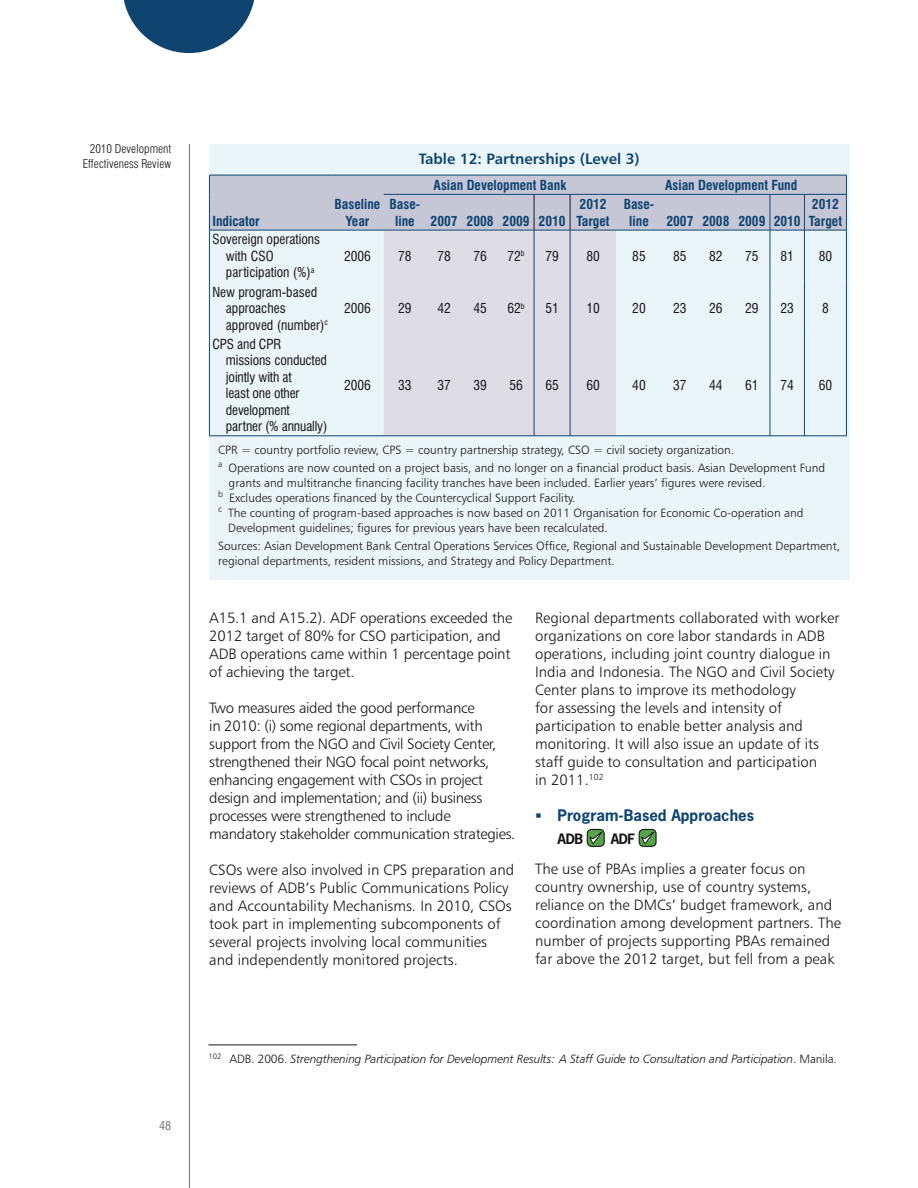
<style>
.page{position:relative;width:918px;height:1188px;background:#fff}
.page>*{position:absolute;margin:0;border:0;box-sizing:border-box;transform-origin:0 0}
.t1{font:15px/18px "Humanist 777 BT Light B";color:#161619}
.t2{font:15px/18px "Humanist 777 BT Light B";letter-spacing:-.02em;color:#161619}
.t3{font:15px "Humanist 777 BT Bold B";color:#0f4470}
.t4{font:700 15px "News Gothic";color:#0f4470}
.t5{font:condensed 13.5px/16.5px "Swiss 721 BT";color:#161619}
.t6{font:700 condensed 13.5px/16.5px "Swiss 721 BT";color:#0f4470}
.t7{font:700 13.5px "News Gothic";letter-spacing:-.03em;color:#161619}
.t8{font:12px/18px "Humanist 777 BT Light B";color:#161619}
.t9{font:12px "Humanist 777 BT Light Italic B";letter-spacing:-.01em;color:#161619}
.t10{font:300 condensed 12px/15px "Swiss 721 BT";color:#161619;text-align:center}
.t11{font:condensed 12px "Swiss 721 BT";color:#707173}
.s1{font-family:"Humanist 777 BT Light B"}
</style>
<div class="page">
<hr style="left:189px;top:144px;width:1px;height:1044px;background:#707173">
<svg style="left:123px;top:0;width:131px;height:53px"></svg>
<div style="left:587px;top:829px;width:17px;height:17px;background:#53a546;border-radius:4px"></div>
<div style="left:587px;top:829px;width:18px;height:18px;border:1px solid #19171b;border-radius:4px"></div>
<svg style="left:589px;top:831px;width:13px;height:15px"></svg>
<div style="left:639px;top:829px;width:17px;height:17px;background:#53a546;border-radius:4px"></div>
<div style="left:639px;top:829px;width:18px;height:18px;border:1px solid #19171b;border-radius:4px"></div>
<svg style="left:641px;top:831px;width:13px;height:15px"></svg>
<hr style="left:208px;top:1045px;width:149px;height:1px;background:#161619">
<div style="left:209px;top:144px;width:641px;height:436px;background:#eaf5f9"></div>
<svg style="left:210px;top:231px;width:636px;height:205px"></svg>
<div style="left:384px;top:231px;width:232px;height:205px;background:#dedde6"></div>
<div style="left:209px;top:175px;width:638px;height:55px;background:#c6c7d6"></div>
<hr style="left:209px;top:194px;width:1px;height:36px;background:#0f4470">
<hr style="left:846px;top:195px;width:1px;height:35px;background:#0f4470">
<hr style="left:209px;top:230px;width:1px;height:52px;background:#0f4470">
<hr style="left:846px;top:230px;width:1px;height:52px;background:#0f4470">
<hr style="left:209px;top:282px;width:1px;height:52px;background:#0f4470">
<hr style="left:846px;top:282px;width:1px;height:52px;background:#0f4470">
<hr style="left:209px;top:334px;width:1px;height:102px;background:#0f4470">
<hr style="left:846px;top:334px;width:1px;height:102px;background:#0f4470">
<hr style="left:209px;top:436px;width:638px;height:1px;background:#0f4470">
<hr style="left:384px;top:194px;width:463px;height:1px;background:#0f4470">
<hr style="left:209px;top:230px;width:638px;height:1px;background:#0f4470">
<hr style="left:534px;top:195px;width:1px;height:35px;background:#161619">
<hr style="left:570px;top:195px;width:1px;height:35px;background:#161619">
<hr style="left:770px;top:195px;width:1px;height:35px;background:#0f4470">
<hr style="left:804px;top:195px;width:1px;height:35px;background:#0f4470">
<hr style="left:534px;top:230px;width:1px;height:52px;background:#0f4470">
<hr style="left:570px;top:230px;width:1px;height:52px;background:#0f4470">
<hr style="left:534px;top:282px;width:1px;height:52px;background:#0f4470">
<hr style="left:570px;top:282px;width:1px;height:52px;background:#0f4470">
<hr style="left:534px;top:334px;width:1px;height:102px;background:#0f4470">
<hr style="left:570px;top:334px;width:1px;height:102px;background:#0f4470">
<hr style="left:770px;top:230px;width:1px;height:52px;background:#0f4470">
<hr style="left:804px;top:230px;width:1px;height:52px;background:#0f4470">
<hr style="left:770px;top:282px;width:1px;height:52px;background:#0f4470">
<hr style="left:804px;top:282px;width:1px;height:52px;background:#0f4470">
<hr style="left:770px;top:334px;width:1px;height:102px;background:#0f4470">
<hr style="left:804px;top:334px;width:1px;height:102px;background:#0f4470">
<p class="t10" style="left:83px;top:142px;width:90px">2010 Development<br>Effectiveness Review</p>
<p class="t11" style="left:159px;top:1120px;width:13px">48</p>
<p class="t6" style="left:212px;top:214px;width:49px">Indicator</p>
<p class="t5" style="left:226px;top:232px;width:96px;text-indent:-14px">Sovereign operations with CSO participation (%)<sup>a</sup></p>
<p class="t6" style="left:335px;top:197px;width:47px;text-align:center">Baseline<br>Year</p>
<p class="t3" style="left:419px;top:153px;width:222px">Table 12: Partnerships (Level 3)</p>
<p class="t6" style="left:434px;top:178px;width:134px">Asian Development Bank</p>
<p class="t6" style="left:665px;top:178px;width:134px">Asian Development Fund</p>
<p class="t6" style="left:395px;top:197px;width:172px;text-indent:-6px">Base-<br>line 2007 2008 2009 2010</p>
<p class="t6" style="left:577px;top:197px;width:35px">2012<br>Target</p>
<p class="t6" style="left:624px;top:197px;width:32px;text-align:center">Base&shy;line</p>
<p class="t6" style="left:666px;top:214px;width:136px">2007 2008 2009 2010</p>
<p class="t6" style="left:809px;top:197px;width:35px">2012<br>Target</p>
<p class="t5" style="left:344px;top:249px;width:28px">2006</p>
<p class="t5" style="left:398px;top:249px;width:15px">78</p>
<p class="t5" style="left:437px;top:249px;width:15px">78</p>
<p class="t5" style="left:473px;top:249px;width:15px">76</p>
<p class="t5" style="left:507px;top:249px;width:19px">72<sup>b</sup></p>
<p class="t5" style="left:545px;top:249px;width:15px">79</p>
<p class="t5" style="left:586px;top:249px;width:15px">80</p>
<p class="t5" style="left:632px;top:249px;width:15px">85</p>
<p class="t5" style="left:673px;top:249px;width:15px">85</p>
<p class="t5" style="left:709px;top:249px;width:15px">82</p>
<p class="t5" style="left:745px;top:249px;width:15px">75</p>
<p class="t5" style="left:780px;top:249px;width:15px">81</p>
<p class="t5" style="left:819px;top:249px;width:15px">80</p>
<p class="t5" style="left:226px;top:285px;width:104px;text-indent:-14px">New program-based approaches approved (number)<sup>c</sup></p>
<p class="t5" style="left:226px;top:337px;width:103px;text-indent:-14px">CPS and CPR missions conducted jointly with at<br>least one other development partner (% annually)</p>
<p class="t5" style="left:344px;top:301px;width:28px">2006</p>
<p class="t5" style="left:398px;top:301px;width:15px">29</p>
<p class="t5" style="left:437px;top:301px;width:15px">42</p>
<p class="t5" style="left:473px;top:301px;width:15px">45</p>
<p class="t5" style="left:507px;top:301px;width:19px">62<sup>b</sup></p>
<p class="t5" style="left:545px;top:301px;width:15px">51</p>
<p class="t5" style="left:586px;top:301px;width:15px">10</p>
<p class="t5" style="left:632px;top:301px;width:15px">20</p>
<p class="t5" style="left:673px;top:301px;width:15px">23</p>
<p class="t5" style="left:709px;top:301px;width:15px">26</p>
<p class="t5" style="left:745px;top:301px;width:15px">29</p>
<p class="t5" style="left:780px;top:301px;width:15px">23</p>
<p class="t5" style="left:822px;top:301px;width:8px">8</p>
<p class="t5" style="left:344px;top:378px;width:28px">2006</p>
<p class="t5" style="left:398px;top:378px;width:15px">33</p>
<p class="t5" style="left:437px;top:378px;width:15px">37</p>
<p class="t5" style="left:473px;top:378px;width:15px">39</p>
<p class="t5" style="left:509px;top:378px;width:15px">56</p>
<p class="t5" style="left:545px;top:378px;width:15px">65</p>
<p class="t5" style="left:586px;top:378px;width:15px">60</p>
<p class="t5" style="left:632px;top:378px;width:15px">40</p>
<p class="t5" style="left:673px;top:378px;width:15px">37</p>
<p class="t5" style="left:709px;top:378px;width:15px">44</p>
<p class="t5" style="left:745px;top:378px;width:15px">61</p>
<p class="t5" style="left:780px;top:378px;width:15px">74</p>
<p class="t5" style="left:819px;top:378px;width:15px">60</p>
<p class="t8" style="left:218px;top:442px;width:608px">CPR = country portfolio review, CPS = country partnership strategy, CSO = civil society organization.<br><sup>a</sup> Operations are now counted on a project basis, and no longer on a financial product basis. Asian Development Fund</p>
<p class="t8" style="left:229px;top:475px;width:539px">grants and multitranche financing facility tranches have been included. Earlier years’ figures were revised.</p>
<p class="t8" style="left:218px;top:490px;width:359px"><sup>b</sup> Excludes operations financed by the Countercyclical Support Facility.</p>
<p class="t8" style="left:218px;top:505px;width:587px"><sup>c</sup> The counting of program-based approaches is now based on 2011 Organisation for Economic Co-operation and</p>
<p class="t8" style="left:228px;top:520px;width:381px">Development guidelines; figures for previous years have been recalculated.</p>
<p class="t8" style="left:218px;top:539px;width:623px;line-height:15px">Sources: Asian Development Bank Central Operations Services Office, Regional and Sustainable Development Department, regional departments, resident missions, and Strategy and Policy Department.</p>
<p class="t1" style="left:209px;top:610px;width:305px">A15.1 and A15.2). ADF operations exceeded the 2012 target of 80% for CSO participation, and ADB operations came within 1 percentage point of achieving the target.</p>
<p class="t2" style="left:209px;top:700px;width:308px">Two measures aided the good performance<br>in 2010: (i) some regional departments, with support from the NGO and Civil Society Center, strengthened their NGO focal point networks, enhancing engagement with CSOs in project design and implementation; and (ii) business processes were strengthened to include mandatory stakeholder communication strategies.</p>
<p class="t1" style="left:209px;top:862px;width:307px">CSOs were also involved in CPS preparation and reviews of ADB’s Public Communications Policy and Accountability Mechanisms. In 2010, CSOs took part in implementing subcomponents of several projects involving local communities and independently monitored projects.</p>
<p class="t1" style="left:535px;top:610px;width:306px">Regional departments collaborated with worker organizations on core labor standards in ADB operations, including joint country dialogue in India and Indonesia. The NGO and Civil Society Center plans to improve its methodology<br>for assessing the levels and intensity of participation to enable better analysis and monitoring. It will also issue an update of its staff guide to consultation and participation<br>in 2011.<sup>102</sup></p>
<p class="t4" style="left:558px;top:810px;width:198px">Program-Based Approaches</p>
<p class="t7" style="left:558px;top:833px;width:27px">ADB</p>
<p class="t7" style="left:611px;top:833px;width:26px">ADF</p>
<p class="t1" style="left:535px;top:861px;width:308px">The use of PBAs implies a greater focus on country ownership, use of country systems, reliance on the DMCs’ budget framework, and coordination among development partners. The number of projects supporting PBAs remained far above the 2012 target, but fell from a peak</p>
<p class="t9" style="left:208px;top:1054px;width:630px"><sup>102</sup> <span class="s1">ADB. 2006.</span> Strengthening Participation for Development Results: A Staff Guide to Consultation and Participation<span class="s1">. Manila.</span></p>
</div>
